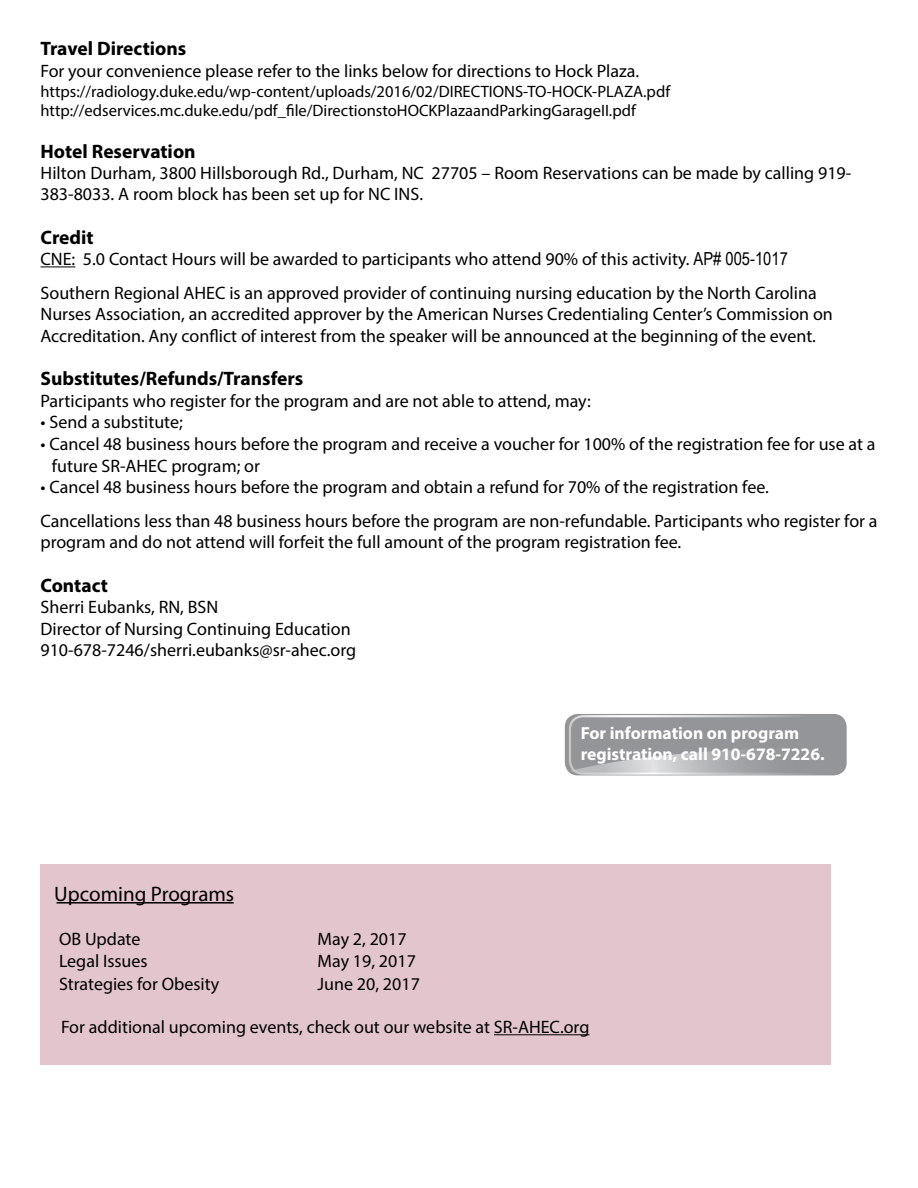
<style>
.page{position:relative;width:918px;height:1188px;background:#fff}
.page>*{position:absolute;margin:0;border:0;box-sizing:border-box;transform-origin:0 0}
.t1{font:21px "Myriad Pro";color:#000}
.t2{font:700 19.5px "Myriad Pro";color:#000}
.t3{font:18px/21.6px "Myriad Pro";color:#000}
.t4{font:700 17.55px/21px "Myriad Pro";color:#fff}
.t5{font:16.5px/19.8px "Myriad Pro";color:#000}
.s1{font-family:"Arial Narrow"}
</style>
<div class="page">
<div style="left:40px;top:864px;width:791px;height:201px;background:#e3c6cd"></div>
<hr style="left:40px;top:266px;width:35px;height:1px;background:#000">
<div style="left:565px;top:714px;width:282px;height:61px;background:#939598;border-radius:13px"></div>
<div style="left:569px;top:715px;width:272px;height:60px;border:2px solid #fff;border-radius:13px"></div>
<svg style="left:571px;top:747px;width:267px;height:27px"></svg>
<hr style="left:57px;top:902px;width:177px;height:2px;background:#000">
<hr style="left:494px;top:1034px;width:95px;height:1px;background:#000">
<p class="t2" style="left:40px;top:36px;width:147px">Travel Directions</p>
<p class="t3" style="left:40px;top:60px;width:600px">For your convenience please refer to the links below for directions to Hock Plaza.</p>
<p class="t5" style="left:40px;top:81px;width:631px">https://radiology.duke.edu/wp-content/uploads/2016/02/DIRECTIONS-TO-HOCK-PLAZA.pdf http://edservices.mc.duke.edu/pdf_file/DirectionstoHOCKPlazaandParkingGarageII.pdf</p>
<p class="t2" style="left:40px;top:138px;width:157px">Hotel Reservation</p>
<p class="t3" style="left:40px;top:162px;width:812px">Hilton Durham, 3800 Hillsborough Rd., Durham, NC 27705 – Room Reservations can be made by calling 919-<br>383-8033. A room block has been set up for NC INS.</p>
<p class="t2" style="left:40px;top:224px;width:55px">Credit</p>
<p class="t3" style="left:40px;top:242px;width:778px;line-height:33.6px">CNE: 5.0 Contact Hours will be awarded to participants who attend 90% of this activity. <span class="s1">AP# 005-1017<br></span>Southern Regional AHEC is an approved provider of continuing nursing education by the North Carolina</p>
<p class="t3" style="left:40px;top:303px;width:794px">Nurses Association, an accredited approver by the American Nurses Credentialing Center’s Commission on<br>Accreditation. Any conflict of interest from the speaker will be announced at the beginning of the event.</p>
<p class="t2" style="left:40px;top:366px;width:264px">Substitutes/Refunds/Transfers</p>
<p class="t3" style="left:40px;top:390px;width:552px">Participants who register for the program and are not able to attend, may:</p>
<p class="t3" style="left:40px;top:411px;width:144px">• Send a substitute;</p>
<p class="t3" style="left:52px;top:433px;width:825px;text-indent:-11px">• Cancel 48 business hours before the program and receive a voucher for 100% of the registration fee for use at a future SR-AHEC program; or</p>
<p class="t3" style="left:40px;top:470px;width:839px;line-height:33.6px">• Cancel 48 business hours before the program and obtain a refund for 70% of the registration fee.<br>Cancellations less than 48 business hours before the program are non-refundable. Participants who register for a</p>
<p class="t3" style="left:40px;top:531px;width:642px">program and do not attend will forfeit the full amount of the program registration fee.</p>
<p class="t2" style="left:40px;top:572px;width:69px">Contact</p>
<p class="t3" style="left:40px;top:596px;width:317px">Sherri Eubanks, RN, BSN<br>Director of Nursing Continuing Education<br>910-678-7246/sherri.eubanks@sr-ahec.org</p>
<p class="t4" style="left:581px;top:722px;width:246px">For information on program registration, call 910-678-7226.</p>
<p class="t1" style="left:54px;top:881px;width:181px">Upcoming Programs</p>
<p class="t3" style="left:59px;top:928px;width:83px">OB Update</p>
<p class="t3" style="left:318px;top:928px;width:91px">May 2, 2017</p>
<p class="t3" style="left:59px;top:950px;width:90px">Legal Issues</p>
<p class="t3" style="left:318px;top:950px;width:100px">May 19, 2017</p>
<p class="t3" style="left:59px;top:973px;width:162px">Strategies for Obesity</p>
<p class="t3" style="left:318px;top:973px;width:104px">June 20, 2017</p>
<p class="t3" style="left:61px;top:1016px;width:530px">For additional upcoming events, check out our website at SR-AHEC.org</p>
</div>
